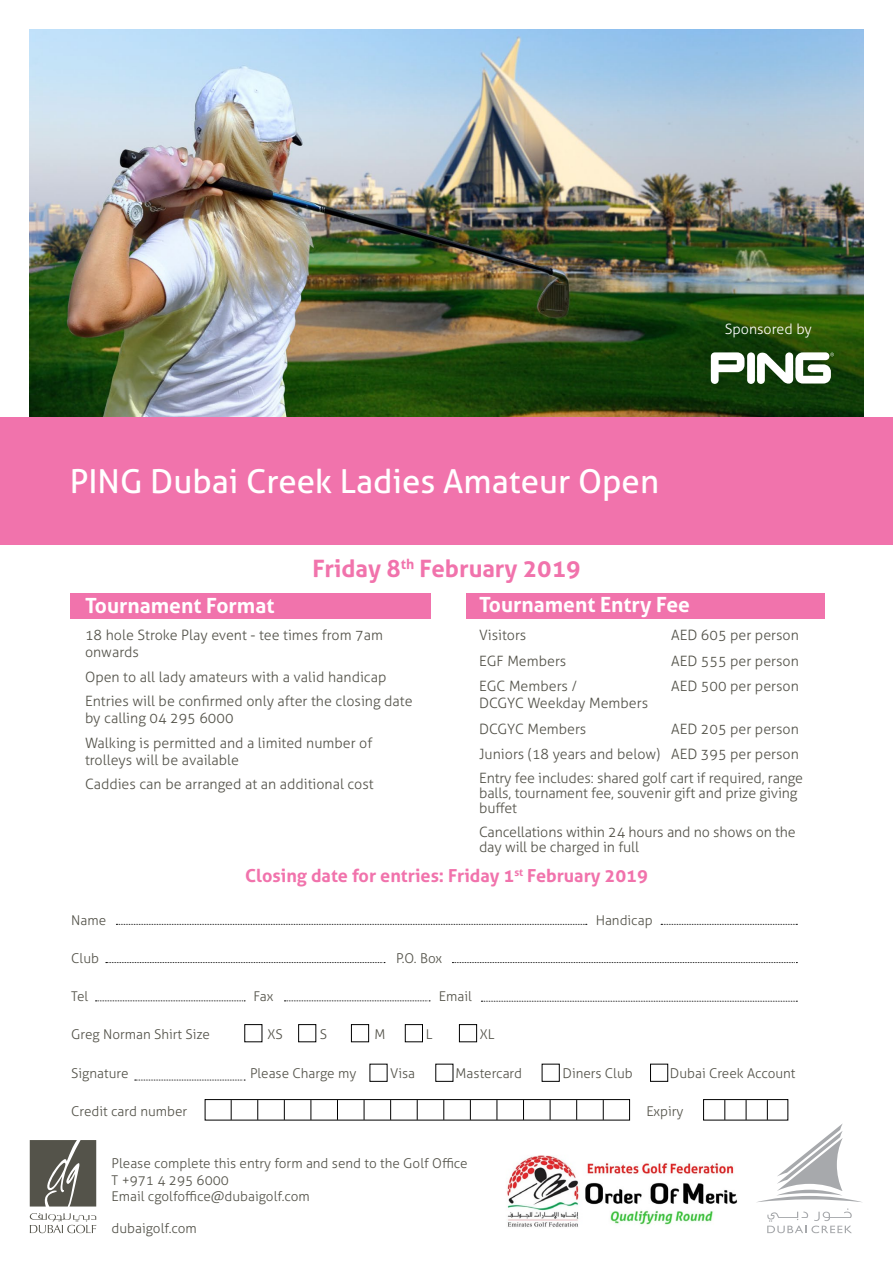
<style>
.page{position:relative;width:893px;height:1263px;background:#fff}
.page>*{position:absolute;margin:0;border:0;box-sizing:border-box;transform-origin:0 0}
.t1{font:33px "Aller";color:#fff}
.t2{font:700 24px "Aller";color:#f173ac}
.t3{font:700 21px "Aller";color:#fff}
.t4{font:700 18px "Aller";color:#f173ac}
.t5{font:300 14.25px/24.6px "Aller";color:#54534a}
.t6{font:300 14.25px "Aller";color:#fff}
.t7{font:700 13.95px "Aller";color:#f173ac}
.t8{font:300 13.5px/16.2px "Aller";color:#54534a}
.t9{font:700 10.5px "Aller";color:#f173ac}
</style>
<div class="page">
<img style="left:30px;top:30px;width:833px;height:387px">
<svg style="left:767px;top:1208px;width:85px;height:25px"></svg>
<div style="left:0;top:417px;width:893px;height:128px;background:#f173ac"></div>
<svg style="left:30px;top:1140px;width:66px;height:66px;background:#66655d"></svg>
<svg style="left:30px;top:1213px;width:66px;height:20px"></svg>
<div style="left:70px;top:593px;width:360px;height:26px;background:#f173ac"></div>
<div style="left:466px;top:593px;width:359px;height:26px;background:#f173ac"></div>
<svg style="left:116px;top:924px;width:471px;height:1px"></svg>
<svg style="left:661px;top:924px;width:136px;height:1px"></svg>
<svg style="left:106px;top:962px;width:279px;height:1px"></svg>
<svg style="left:452px;top:962px;width:345px;height:1px"></svg>
<svg style="left:95px;top:1000px;width:150px;height:1px"></svg>
<svg style="left:481px;top:1001px;width:316px;height:1px"></svg>
<svg style="left:284px;top:1000px;width:146px;height:1px"></svg>
<div style="left:370px;top:1064px;width:17px;height:18px;border:1px solid #000"></div>
<div style="left:244px;top:1024px;width:18px;height:18px;border:1px solid #000"></div>
<div style="left:298px;top:1024px;width:18px;height:18px;border:1px solid #000"></div>
<div style="left:351px;top:1024px;width:18px;height:18px;border:1px solid #000"></div>
<div style="left:405px;top:1024px;width:18px;height:18px;border:1px solid #000"></div>
<div style="left:459px;top:1024px;width:18px;height:18px;border:1px solid #000"></div>
<div style="left:542px;top:1064px;width:18px;height:18px;border:1px solid #000"></div>
<div style="left:650px;top:1064px;width:18px;height:18px;border:1px solid #000"></div>
<div style="left:205px;top:1099px;width:425px;height:21px;border:1px solid #000"></div>
<svg style="left:231px;top:1100px;width:1px;height:20px"></svg>
<svg style="left:257px;top:1100px;width:1px;height:20px"></svg>
<svg style="left:284px;top:1100px;width:1px;height:20px"></svg>
<svg style="left:311px;top:1100px;width:1px;height:20px"></svg>
<svg style="left:337px;top:1100px;width:1px;height:20px"></svg>
<svg style="left:364px;top:1100px;width:1px;height:20px"></svg>
<svg style="left:390px;top:1100px;width:1px;height:20px"></svg>
<svg style="left:417px;top:1100px;width:1px;height:20px"></svg>
<svg style="left:443px;top:1100px;width:1px;height:20px"></svg>
<svg style="left:470px;top:1100px;width:1px;height:20px"></svg>
<svg style="left:497px;top:1100px;width:1px;height:20px"></svg>
<svg style="left:523px;top:1100px;width:1px;height:20px"></svg>
<svg style="left:550px;top:1100px;width:1px;height:20px"></svg>
<svg style="left:576px;top:1100px;width:1px;height:20px"></svg>
<svg style="left:603px;top:1100px;width:1px;height:20px"></svg>
<div style="left:703px;top:1099px;width:85px;height:21px;border:1px solid #000"></div>
<svg style="left:724px;top:1100px;width:1px;height:20px"></svg>
<svg style="left:746px;top:1100px;width:1px;height:20px"></svg>
<svg style="left:756px;top:1100px;width:105px;height:102px"></svg>
<svg style="left:135px;top:1080px;width:110px;height:1px"></svg>
<img style="left:507px;top:1155px;width:231px;height:72px">
<svg style="left:711px;top:352px;width:123px;height:32px"></svg>
<h1 class="t1" style="left:70px;top:461px;width:591px">PING Dubai Creek Ladies Amateur Open</h1>
<p class="t7" style="left:401px;top:555px;width:15px">th</p>
<h2 class="t2" style="left:312px;top:554px;width:90px">Friday 8</h2>
<h2 class="t2" style="left:420px;top:554px;width:162px">February 2019</h2>
<p class="t6" style="left:725px;top:321px;width:89px">Sponsored by</p>
<h3 class="t3" style="left:85px;top:593px;width:191px">Tournament Format</h3>
<p class="t5" style="left:85px;top:626px;width:299px;line-height:17.1px">18 hole Stroke Play event - tee times from 7am onwards</p>
<p class="t5" style="left:85px;top:664px;width:329px">Open to all lady amateurs with a valid handicap<br>Entries will be confirmed only after the closing date</p>
<p class="t5" style="left:85px;top:706px;width:289px">by calling 04 295 6000<br>Walking is permitted and a limited number of</p>
<p class="t5" style="left:85px;top:747px;width:290px">trolleys will be available<br>Caddies can be arranged at an additional cost</p>
<h3 class="t3" style="left:479px;top:592px;width:212px">Tournament Entry Fee</h3>
<p class="t5" style="left:671px;top:623px;width:129px">AED 605 per person</p>
<p class="t5" style="left:479px;top:623px;width:49px">Visitors</p>
<p class="t5" style="left:479px;top:648px;width:89px">EGF Members</p>
<p class="t5" style="left:671px;top:648px;width:129px">AED 555 per person</p>
<p class="t5" style="left:479px;top:678px;width:170px;line-height:17.1px">EGC Members /<br>DCGYC Weekday Members</p>
<p class="t5" style="left:671px;top:674px;width:129px">AED 500 per person</p>
<p class="t5" style="left:479px;top:716px;width:109px">DCGYC Members</p>
<p class="t5" style="left:671px;top:716px;width:129px">AED 205 per person</p>
<p class="t5" style="left:479px;top:743px;width:325px;line-height:23.5px">Juniors (18 years and below)<br>Entry fee includes: shared golf cart if required, range</p>
<p class="t5" style="left:479px;top:785px;width:320px;line-height:15px">balls, tournament fee, souvenir gift and prize giving buffet</p>
<p class="t5" style="left:479px;top:824px;width:318px;line-height:15px">Cancellations within 24 hours and no shows on the day will be charged in full</p>
<p class="t5" style="left:671px;top:742px;width:129px">AED 395 per person</p>
<p class="t4" style="left:245px;top:864px;width:271px">Closing date for entries: Friday 1</p>
<p class="t4" style="left:527px;top:864px;width:122px">February 2019</p>
<p class="t9" style="left:514px;top:866px;width:10px">st</p>
<p class="t8" style="left:71px;top:912px;width:36px">Name</p>
<p class="t8" style="left:596px;top:912px;width:58px">Handicap</p>
<p class="t8" style="left:71px;top:950px;width:29px">Club</p>
<p class="t8" style="left:396px;top:950px;width:48px">O.P . Box</p>
<p class="t8" style="left:71px;top:988px;width:18px">Tel</p>
<p class="t8" style="left:254px;top:988px;width:21px">Fax</p>
<p class="t8" style="left:439px;top:988px;width:34px">Email</p>
<p class="t8" style="left:71px;top:1026px;width:140px">Greg Norman Shirt Size</p>
<p class="t8" style="left:267px;top:1026px;width:17px">XS</p>
<p class="t8" style="left:320px;top:1026px;width:9px">S</p>
<p class="t8" style="left:374px;top:1026px;width:13px">M</p>
<p class="t8" style="left:426px;top:1026px;width:8px">L</p>
<p class="t8" style="left:480px;top:1026px;width:16px">XL</p>
<p class="t8" style="left:71px;top:1065px;width:59px">Signature</p>
<p class="t8" style="left:250px;top:1065px;width:108px">Please Charge my</p>
<p class="t8" style="left:390px;top:1065px;width:27px">Visa</p>
<p class="t8" style="left:456px;top:1065px;width:68px">Mastercard</p>
<p class="t8" style="left:563px;top:1065px;width:72px">Diners Club</p>
<p class="t8" style="left:670px;top:1065px;width:127px">Dubai Creek Account</p>
<p class="t8" style="left:71px;top:1103px;width:117px">Credit card number</p>
<p class="t8" style="left:646px;top:1103px;width:39px">Expiry</p>
<p class="t8" style="left:112px;top:1155px;width:358px">Please complete this entry form and send to the Golf Office<br>T +971 4 295 6000<br>Email cgolfoffice@dubaigolf.com</p>
<p class="t8" style="left:112px;top:1220px;width:87px">dubaigolf.com</p>
</div>
